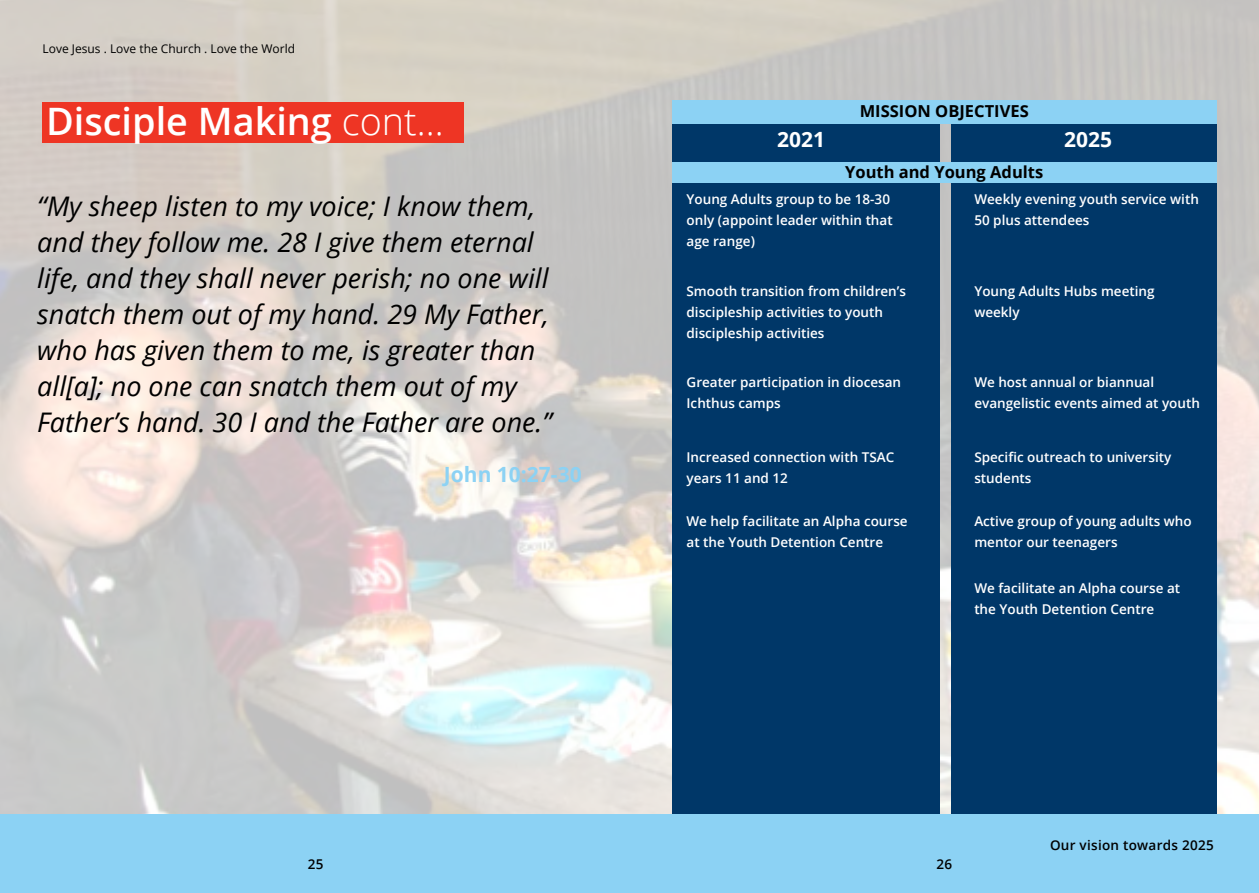
<style>
.page{position:relative;width:1259px;height:893px;background:#fff}
.page>*{position:absolute;margin:0;border:0;box-sizing:border-box;transform-origin:0 0}
.t1{font:600 37.8px "Open Sans";color:#fff}
.t2{font:italic 27px/36px "Open Sans";color:#000}
.t3{font:700 21px "Open Sans";color:#8cd2f4}
.t4{font:700 21px "Open Sans";color:#fff}
.t5{font:700 16.5px "Open Sans";color:#000}
.t6{font:600 13.5px/21px "Open Sans";color:#fff}
.t7{font:600 13.5px "Open Sans";letter-spacing:.02em;color:#000}
.t8{font:12px "Open Sans";color:#000}
.s1{font-weight:300}
</style>
<div class="page">
<img style="left:0;top:0;width:1259px;height:815px">
<div style="left:672px;top:119px;width:268px;height:696px;background:#003768"></div>
<div style="left:951px;top:119px;width:265px;height:695px;background:#003768"></div>
<div style="left:672px;top:100px;width:544px;height:23px;background:#8cd2f4"></div>
<div style="left:43px;top:102px;width:420px;height:40px;background:#ee3524"></div>
<div style="left:672px;top:162px;width:544px;height:21px;background:#8cd2f4"></div>
<div style="left:0;top:815px;width:1259px;height:78px;background:#8cd2f4"></div>
<p class="t8" style="left:43px;top:41px;width:254px">Love Jesus . Love the Church . Love the World</p>
<h1 class="t1" style="left:46px;top:95px;width:399px">Disciple Making <span class="s1">cont...</span></h1>
<p class="t2" style="left:37px;top:187px;width:516px">“My sheep listen to my voice; I know them, and they follow me. 28 I give them eternal life, and they shall never perish; no one will snatch them out of my hand. 29 My Father, who has given them to me, is greater than all[a]; no one can snatch them out of my Father’s hand. 30 I and the Father are one.”</p>
<h3 class="t3" style="left:444px;top:460px;width:139px">John 10:27-30</h3>
<h3 class="t4" style="left:777px;top:124px;width:49px">2021</h3>
<p class="t5" style="left:859px;top:99px;width:171px">MISSION OBJECTIVES</p>
<p class="t5" style="left:845px;top:160px;width:200px">Youth and Young Adults</p>
<h3 class="t4" style="left:1064px;top:125px;width:49px">2025</h3>
<p class="t6" style="left:686px;top:188px;width:208px">Young Adults group to be 18-30 only (appoint leader within that age range)</p>
<p class="t6" style="left:974px;top:188px;width:226px">Weekly evening youth service with<br>50 plus attendees</p>
<p class="t6" style="left:686px;top:280px;width:221px">Smooth transition from children’s discipleship activities to youth discipleship activities</p>
<p class="t6" style="left:974px;top:280px;width:182px">Young Adults Hubs meeting weekly</p>
<p class="t6" style="left:686px;top:372px;width:216px">Greater participation in diocesan<br>Ichthus camps</p>
<p class="t6" style="left:974px;top:372px;width:227px">We host annual or biannual evangelistic events aimed at youth</p>
<p class="t6" style="left:686px;top:446px;width:209px">Increased connection with TSAC years 11 and 12</p>
<p class="t6" style="left:974px;top:446px;width:198px">Specific outreach to university students</p>
<p class="t6" style="left:686px;top:510px;width:223px">We help facilitate an Alpha course at the Youth Detention Centre</p>
<p class="t6" style="left:974px;top:510px;width:219px">Active group of young adults who mentor our teenagers</p>
<p class="t6" style="left:974px;top:577px;width:207px">We facilitate an Alpha course at the Youth Detention Centre</p>
<p class="t7" style="left:1050px;top:835px;width:165px">Our vision towards 2025</p>
<p class="t7" style="left:308px;top:855px;width:17px">25</p>
<p class="t7" style="left:936px;top:855px;width:17px">26</p>
</div>
